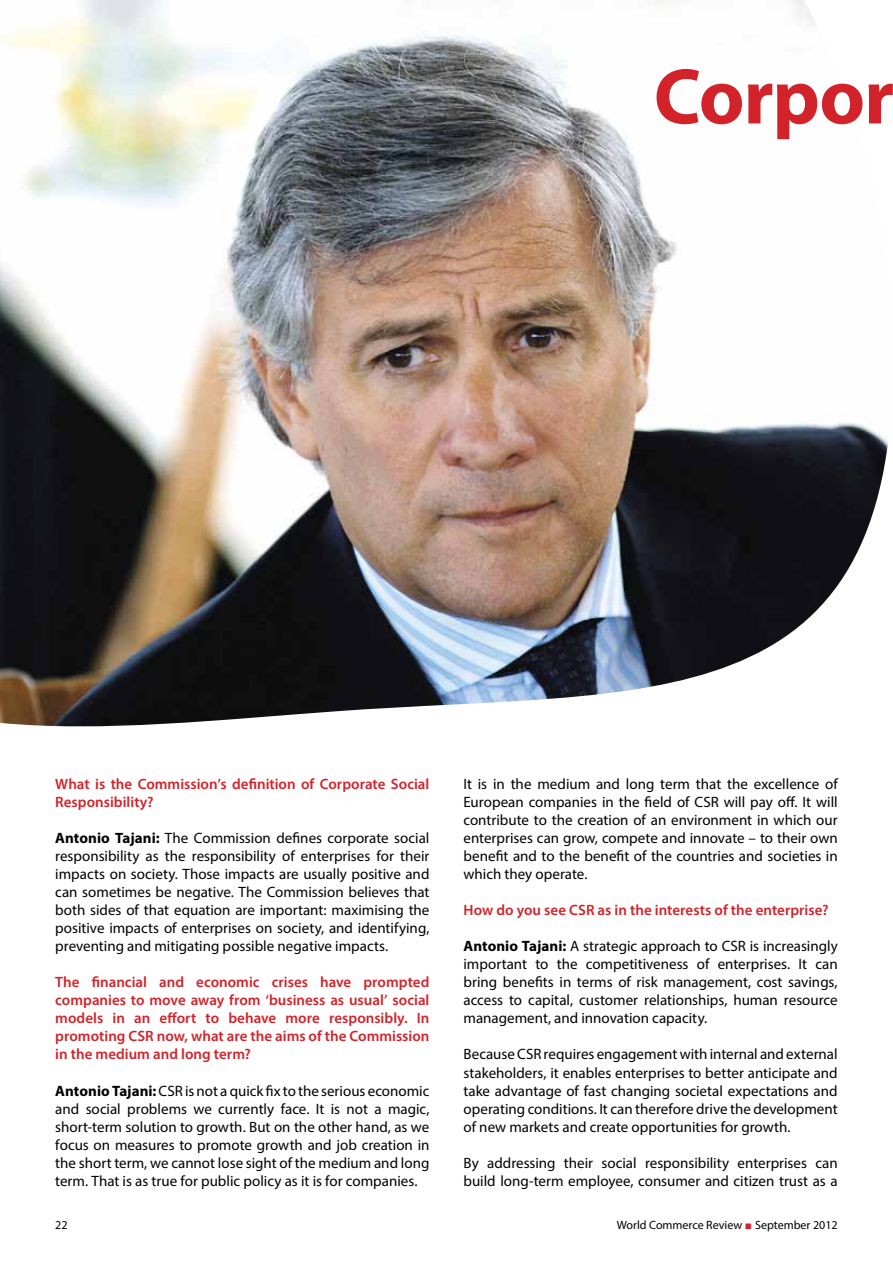
<style>
.page{position:relative;width:893px;height:1263px;background:#fff}
.page>*{position:absolute;margin:0;border:0;box-sizing:border-box;transform-origin:0 0}
.t1{font:700 79.5px "Myriad Pro";letter-spacing:-.015em;color:#d2232a}
.t2{font:15px/18px "Myriad Pro";color:#000;text-align:justify}
.t3{font:600 15px/18px "Myriad Pro";color:#d2232a}
.t4{font:12px "Myriad Pro";color:#000}
.s1{font-weight:700}
.s2{font-family:"Times New Roman";color:#d2232a}
</style>
<div class="page">
<img style="left:0;top:0;width:888px;height:727px">
<h1 class="t1" style="left:654px;top:45px;width:242px">Corpor</h1>
<p class="t3" style="left:55px;top:775px;width:376px">What is the Commission’s definition of Corporate Social<br>Responsibility?</p>
<p class="t2" style="left:55px;top:829px;width:376px"><span class="s1">Antonio Tajani:</span> The Commission defines corporate social responsibility as the responsibility of enterprises for their impacts on society. Those impacts are usually positive and can sometimes be negative. The Commission believes that both sides of that equation are important: maximising the positive impacts of enterprises on society, and identifying, preventing and mitigating possible negative impacts.</p>
<p class="t3" style="left:55px;top:973px;width:376px;text-align:justify">The financial and economic crises have prompted companies to move away from ‘business as usual’ social models in an effort to behave more responsibly. In promoting CSR now, what are the aims of the Commission in the medium and long term?</p>
<p class="t2" style="left:55px;top:1081px;width:376px"><span class="s1">Antonio Tajani:</span> CSR is not a quick fix to the serious economic and social problems we currently face. It is not a magic, short-term solution to growth. But on the other hand, as we focus on measures to promote growth and job creation in the short term, we cannot lose sight of the medium and long term. That is as true for public policy as it is for companies.</p>
<p class="t2" style="left:463px;top:775px;width:376px">It is in the medium and long term that the excellence of European companies in the field of CSR will pay off. It will contribute to the creation of an environment in which our enterprises can grow, compete and innovate – to their own benefit and to the benefit of the countries and societies in which they operate.</p>
<p class="t3" style="left:463px;top:901px;width:366px">How do you see CSR as in the interests of the enterprise?</p>
<p class="t2" style="left:463px;top:937px;width:376px"><span class="s1">Antonio Tajani:</span> A strategic approach to CSR is increasingly important to the competitiveness of enterprises. It can bring benefits in terms of risk management, cost savings, access to capital, customer relationships, human resource management, and innovation capacity.</p>
<p class="t2" style="left:463px;top:1045px;width:376px">Because CSR requires engagement with internal and external stakeholders, it enables enterprises to better anticipate and take advantage of fast changing societal expectations and operating conditions. It can therefore drive the development of new markets and create opportunities for growth.</p>
<p class="t2" style="left:463px;top:1153px;width:376px">By addressing their social responsibility enterprises can build long-term employee, consumer and citizen trust as a</p>
<p class="t4" style="left:55px;top:1218px;width:14px">22</p>
<p class="t4" style="left:617px;top:1217px;width:222px">World Commerce Review <span class="s2">■</span> September 2012</p>
</div>
